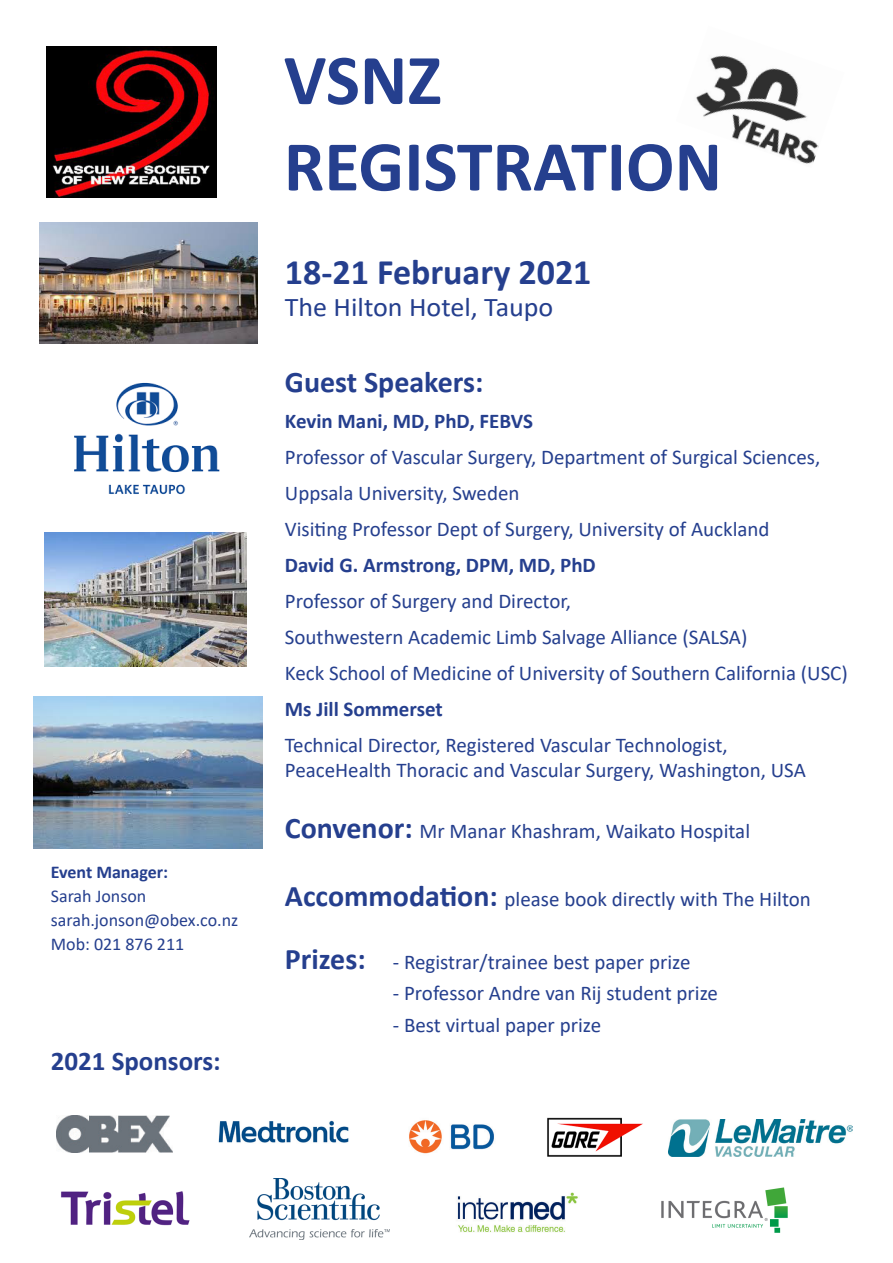
<style>
.page{position:relative;width:893px;height:1263px;background:#fff}
.page>*{position:absolute;margin:0;border:0;box-sizing:border-box;transform-origin:0 0}
.t1{font:700 72px "Calibri";color:#253f8e}
.t2{font:700 36px "Calibri";color:#253f8e}
.t3{font:700 30px "Calibri";color:#253f8e}
.t4{font:27px "Calibri";color:#253f8e;scale:1.04 1}
.t5{font:700 27px "Calibri";color:#253f8e}
.t6{font:21px/36px "Calibri";color:#253f8e}
.t7{font:700 21px "Calibri";color:#253f8e}
.t8{font:18px "Calibri";color:#253f8e}
.t9{font:700 18px/24px "Calibri";color:#253f8e}
.s1{font-weight:400}
.s2{font-weight:700}
.s3{font-weight:700;font-size:30px}
</style>
<div class="page">
<img style="left:57px;top:1115px;width:115px;height:37px">
<img style="left:47px;top:47px;width:169px;height:150px">
<img style="left:218px;top:1120px;width:131px;height:23px">
<img style="left:457px;top:1192px;width:121px;height:40px">
<img style="left:74px;top:382px;width:146px;height:113px">
<img style="left:45px;top:533px;width:202px;height:134px">
<img style="left:40px;top:223px;width:217px;height:120px">
<img style="left:34px;top:697px;width:228px;height:151px">
<img style="left:696px;top:55px;width:123px;height:109px">
<img style="left:409px;top:1120px;width:85px;height:34px">
<img style="left:669px;top:1120px;width:184px;height:37px">
<img style="left:661px;top:1187px;width:127px;height:46px">
<img style="left:61px;top:1191px;width:129px;height:34px">
<img style="left:249px;top:1178px;width:140px;height:61px">
<img style="left:547px;top:1117px;width:96px;height:40px">
<p class="t9" style="left:51px;top:860px;width:119px">Event Manager:<br><span class="s1">Sarah Jonson</span></p>
<p class="t8" style="left:51px;top:908px;width:189px">sarah.jonson@obex.co.nz</p>
<p class="t8" style="left:51px;top:932px;width:135px">Mob: 021 876 211</p>
<p class="t5" style="left:51px;top:1042px;width:171px">2021 Sponsors:</p>
<p class="t1" style="left:284px;top:29px;width:159px">VSNZ</p>
<p class="t1" style="left:284px;top:116px;width:440px">REGISTRATION</p>
<p class="t2" style="left:285px;top:246px;width:308px">18-21 February 2021</p>
<p class="t4" style="left:285px;top:288px;width:260px">The Hilton Hotel, Taupo</p>
<p class="t3" style="left:285px;top:361px;width:200px">Guest Speakers:</p>
<p class="t7" style="left:285px;top:406px;width:250px">Kevin Mani, MD, PhD, FEBVS</p>
<p class="t6" style="left:285px;top:438px;width:537px">Professor of Vascular Surgery, Department of Surgical Sciences, Uppsala University, Sweden<br>Visiting Professor Dept of Surgery, University of Auckland <span class="s2">David G. Armstrong, DPM, MD, PhD</span></p>
<p class="t6" style="left:285px;top:582px;width:564px">Professor of Surgery and Director,<br>Southwestern Academic Limb Salvage Alliance (SALSA)<br>Keck School of Medicine of University of Southern California (USC)<br><span class="s2">Ms Jill Sommerset<br></span>Technical Director, Registered Vascular Technologist,</p>
<p class="t6" style="left:285px;top:751px;width:522px">PeaceHealth Thoracic and Vascular Surgery, Washington, USA</p>
<p class="t6" style="left:285px;top:813px;width:467px"><span class="s3">Convenor:</span> Mr Manar Khashram, Waikato Hospital</p>
<p class="t6" style="left:285px;top:880px;width:528px"><span class="s3">Accommodation:</span> please book directly with The Hilton</p>
<p class="t6" style="left:285px;top:943px;width:407px"><span class="s3">Prizes:</span> - Registrar/trainee best paper prize</p>
<p class="t6" style="left:393px;top:975px;width:327px">- Professor Andre van Rij student prize</p>
<p class="t6" style="left:393px;top:1006px;width:210px">- Best virtual paper prize</p>
</div>
